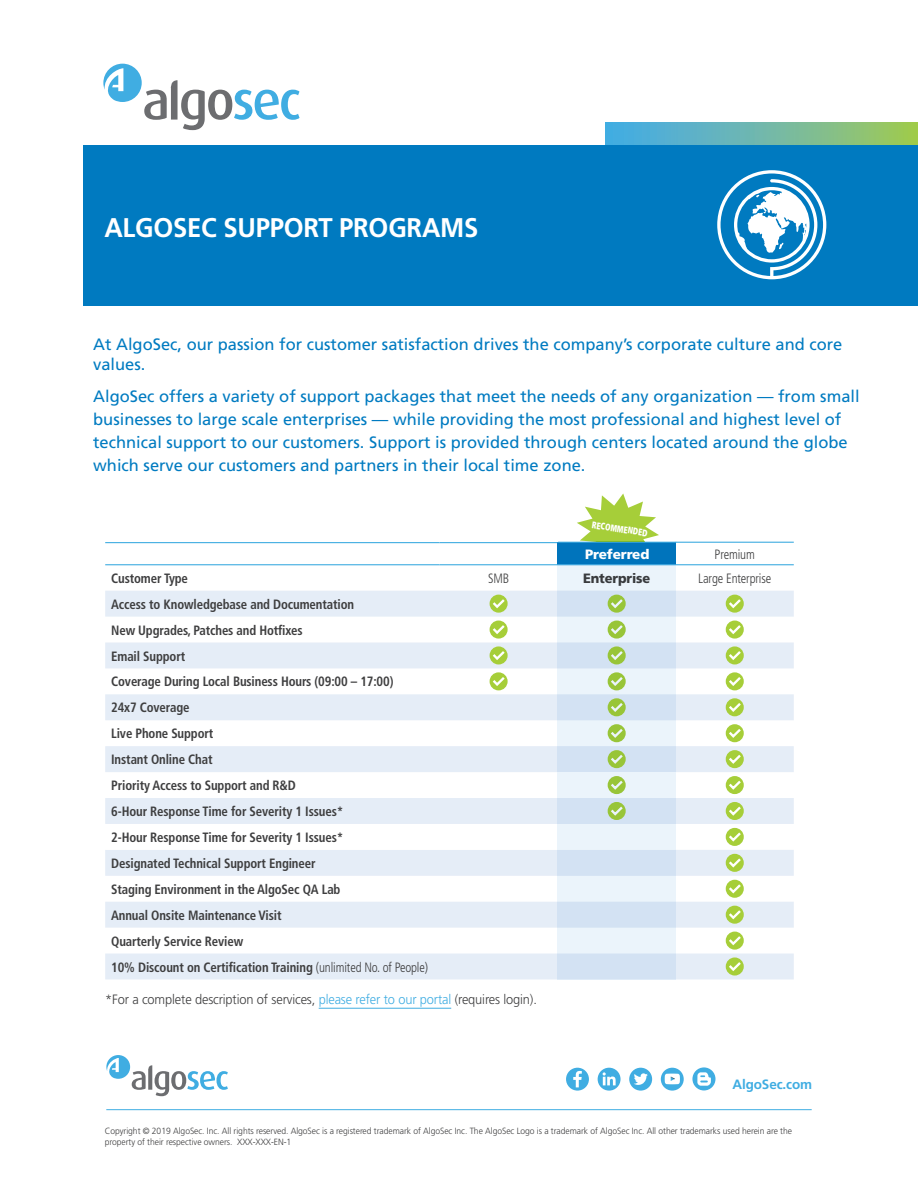
<style>
.page{position:relative;width:918px;height:1188px;background:#fff}
.page>*{position:absolute;margin:0;border:0;box-sizing:border-box;transform-origin:0 0}
.t1{font:700 27px "Frutiger LT Std";letter-spacing:-.01em;color:#fff;scale:.95 1}
.t2{font:16.5px/23.1px "Frutiger LT Std";color:#007bc1}
.t3{font:700 condensed 13.5px/26px "Frutiger";letter-spacing:-.01em;color:#3e3e3f;scale:.95 1}
.t4{font:300 13.5px "Frutiger LT Std";letter-spacing:-.01em;color:#3e3e3f;scale:.95 1}
.t5{font:300 condensed 13.5px/24px "Frutiger";letter-spacing:-.01em;color:#3e3e3f;text-align:center;scale:.95 1}
.t6{font:700 13.5px "Frutiger LT Std";letter-spacing:-.01em;color:#40ade2}
.t7{font:900 13.5px "Frutiger";letter-spacing:-.01em;color:#3e3e3f;scale:.95 1}
.L2_text{font:900 13.5px "Frutiger";letter-spacing:-.01em;color:#fff}
.t8{font:900 condensed 9.6px "Frutiger";color:#fff;scale:.8 1}
.Legal{font:300 9px/10.5px "Frutiger LT Std";letter-spacing:-.005em;color:#3e3e3f;scale:.95 1}
.s1{font-weight:300}
.s2{color:#40ade2}
</style>
<div class="page">
<svg style="left:606px;top:122px;width:312px;height:23px"></svg>
<div style="left:83px;top:145px;width:835px;height:161px;background:#007ac0"></div>
<svg style="left:103px;top:64px;width:197px;height:66px"></svg>
<svg style="left:717px;top:170px;width:109px;height:109px"></svg>
<hr style="left:319px;top:1008px;width:132px;height:1px;background:#40ade2">
<svg style="left:105px;top:494px;width:689px;height:70px"></svg>
<div style="left:558px;top:543px;width:118px;height:22px;background:#007ac0"></div>
<svg style="left:105px;top:565px;width:689px;height:26px"></svg>
<svg style="left:105px;top:591px;width:689px;height:388px;fill:#e5edf7"></svg>
<svg style="left:105px;top:824px;width:571px;height:26px"></svg>
<hr style="left:105px;top:564px;width:335px;height:1px;background:#40ade2">
<hr style="left:440px;top:564px;width:118px;height:1px;background:#40ade2">
<hr style="left:558px;top:564px;width:118px;height:1px;background:#40ade2">
<hr style="left:676px;top:564px;width:118px;height:1px;background:#40ade2">
<hr style="left:105px;top:542px;width:335px;height:1px;background:#40ade2">
<hr style="left:440px;top:542px;width:118px;height:1px;background:#40ade2">
<hr style="left:558px;top:542px;width:118px;height:1px;background:#40ade2">
<hr style="left:676px;top:542px;width:118px;height:1px;background:#40ade2">
<div style="left:490px;top:595px;width:18px;height:18px;border:2px solid #a6ce39;border-radius:50%"></div>
<svg style="left:490px;top:597px;width:17px;height:13px"></svg>
<div style="left:608px;top:595px;width:18px;height:18px;border:2px solid #a6ce39;border-radius:50%"></div>
<svg style="left:608px;top:597px;width:17px;height:13px"></svg>
<div style="left:726px;top:595px;width:18px;height:18px;border:2px solid #a6ce39;border-radius:50%"></div>
<svg style="left:726px;top:597px;width:17px;height:13px"></svg>
<div style="left:490px;top:621px;width:18px;height:18px;border:2px solid #a6ce39;border-radius:50%"></div>
<svg style="left:490px;top:623px;width:17px;height:13px"></svg>
<div style="left:608px;top:621px;width:18px;height:18px;border:2px solid #a6ce39;border-radius:50%"></div>
<svg style="left:608px;top:623px;width:17px;height:13px"></svg>
<div style="left:726px;top:621px;width:18px;height:18px;border:2px solid #a6ce39;border-radius:50%"></div>
<svg style="left:726px;top:623px;width:17px;height:13px"></svg>
<div style="left:490px;top:646px;width:18px;height:18px;border:2px solid #a6ce39;border-radius:50%"></div>
<svg style="left:490px;top:649px;width:17px;height:13px"></svg>
<div style="left:608px;top:646px;width:18px;height:18px;border:2px solid #a6ce39;border-radius:50%"></div>
<svg style="left:608px;top:649px;width:17px;height:13px"></svg>
<div style="left:726px;top:646px;width:18px;height:18px;border:2px solid #a6ce39;border-radius:50%"></div>
<svg style="left:726px;top:649px;width:17px;height:13px"></svg>
<div style="left:490px;top:672px;width:18px;height:18px;border:2px solid #a6ce39;border-radius:50%"></div>
<svg style="left:490px;top:675px;width:17px;height:13px"></svg>
<div style="left:608px;top:672px;width:18px;height:18px;border:2px solid #a6ce39;border-radius:50%"></div>
<svg style="left:608px;top:675px;width:17px;height:13px"></svg>
<div style="left:726px;top:672px;width:18px;height:18px;border:2px solid #a6ce39;border-radius:50%"></div>
<svg style="left:726px;top:675px;width:17px;height:13px"></svg>
<div style="left:608px;top:698px;width:18px;height:18px;border:2px solid #a6ce39;border-radius:50%"></div>
<svg style="left:608px;top:700px;width:17px;height:14px"></svg>
<div style="left:726px;top:698px;width:18px;height:18px;border:2px solid #a6ce39;border-radius:50%"></div>
<svg style="left:726px;top:700px;width:17px;height:14px"></svg>
<div style="left:608px;top:724px;width:18px;height:18px;border:2px solid #a6ce39;border-radius:50%"></div>
<svg style="left:608px;top:726px;width:17px;height:14px"></svg>
<div style="left:726px;top:724px;width:18px;height:18px;border:2px solid #a6ce39;border-radius:50%"></div>
<svg style="left:726px;top:726px;width:17px;height:14px"></svg>
<div style="left:608px;top:750px;width:18px;height:18px;border:2px solid #a6ce39;border-radius:50%"></div>
<svg style="left:608px;top:752px;width:17px;height:14px"></svg>
<div style="left:726px;top:750px;width:18px;height:18px;border:2px solid #a6ce39;border-radius:50%"></div>
<svg style="left:726px;top:752px;width:17px;height:14px"></svg>
<div style="left:558px;top:772px;width:118px;height:26px;background:#ebf4fb"></div>
<div style="left:608px;top:776px;width:18px;height:18px;border:2px solid #a6ce39;border-radius:50%"></div>
<svg style="left:608px;top:778px;width:17px;height:13px"></svg>
<div style="left:726px;top:776px;width:18px;height:18px;border:2px solid #a6ce39;border-radius:50%"></div>
<svg style="left:726px;top:778px;width:17px;height:13px"></svg>
<div style="left:608px;top:802px;width:18px;height:18px;border:2px solid #a6ce39;border-radius:50%"></div>
<svg style="left:608px;top:804px;width:17px;height:13px"></svg>
<div style="left:726px;top:802px;width:18px;height:18px;border:2px solid #a6ce39;border-radius:50%"></div>
<svg style="left:726px;top:804px;width:17px;height:13px"></svg>
<div style="left:726px;top:828px;width:18px;height:18px;border:2px solid #a6ce39;border-radius:50%"></div>
<svg style="left:726px;top:830px;width:17px;height:13px"></svg>
<div style="left:726px;top:854px;width:18px;height:18px;border:2px solid #a6ce39;border-radius:50%"></div>
<svg style="left:726px;top:856px;width:17px;height:13px"></svg>
<div style="left:726px;top:880px;width:18px;height:18px;border:2px solid #a6ce39;border-radius:50%"></div>
<svg style="left:726px;top:882px;width:17px;height:13px"></svg>
<div style="left:726px;top:906px;width:18px;height:18px;border:2px solid #a6ce39;border-radius:50%"></div>
<svg style="left:726px;top:908px;width:17px;height:13px"></svg>
<div style="left:726px;top:932px;width:18px;height:18px;border:2px solid #a6ce39;border-radius:50%"></div>
<svg style="left:726px;top:934px;width:17px;height:13px"></svg>
<div style="left:726px;top:957px;width:18px;height:19px;border:2px solid #a6ce39;border-radius:50%"></div>
<svg style="left:726px;top:960px;width:17px;height:13px"></svg>
<hr style="left:106px;top:1109px;width:706px;height:1px;background:#40ade2">
<div style="left:566px;top:1068px;width:23px;height:23px;background:#40ade2;border-radius:50%"></div>
<svg style="left:573px;top:1071px;width:9px;height:16px"></svg>
<svg style="left:598px;top:1068px;width:23px;height:23px"></svg>
<svg style="left:603px;top:1072px;width:13px;height:13px"></svg>
<div style="left:629px;top:1068px;width:23px;height:23px;background:#40ade2;border-radius:50%"></div>
<svg style="left:634px;top:1073px;width:14px;height:12px"></svg>
<svg style="left:661px;top:1068px;width:23px;height:23px"></svg>
<svg style="left:665px;top:1074px;width:15px;height:10px"></svg>
<svg style="left:106px;top:1055px;width:122px;height:41px"></svg>
<div style="left:692px;top:1067px;width:24px;height:23px;background:#40ade2;border-radius:50%"></div>
<svg style="left:697px;top:1072px;width:14px;height:14px"></svg>
<p class="t1" style="left:104px;top:212px;width:395px">ALGOSEC SUPPORT PROGRAMS</p>
<p class="t2" style="left:93px;top:335px;width:751px;line-height:19.8px">At AlgoSec, our passion for customer satisfaction drives the company s’ corporate culture and core values.</p>
<p class="t2" style="left:93px;top:385px;width:768px">AlgoSec offers a variety of support packages that meet the needs of any organization — from small businesses to large scale enterprises — while providing the most professional and highest level of technical support to our customers. Support is provided through centers located around the globe which serve our customers and partners in their local time zone.</p>
<p class="t3" style="left:111px;top:565px;width:335px">Customer Type<br>Access to Knowledgebase and Documentation<br>New Upgrades, Patches and Hotfixes<br>Email Support<br>Coverage During Local Business Hours )09:00 – 17:00(<br>24 7x Coverage<br>Live Phone Support<br>Instant Online Chat<br>Priority Access to Support and &amp;R D<br>6-Hour Response Time for Severity 1 Issues*<br>2-Hour Response Time for Severity 1 Issues*<br>Designated Technical Support Engineer<br>Staging Environment in the AlgoSec QA Lab<br>Annual Onsite Maintenance Visit<br>Quarterly Service Review<br>10% Discount on Certification Training <span class="s1">(unlimited No. of People(</span></p>
<p class="t4" style="left:105px;top:991px;width:456px">*For a complete description of services, <span class="s2">please refer to our portal</span> (requires login .(</p>
<p class="t5" style="left:488px;top:566px;width:24px">SMB</p>
<p class="t8" style="left:593px;top:519px;width:72px;rotate:8deg">RECOMMENDED</p>
<p class="L2_text" style="left:585px;top:546px;width:66px">Preferred</p>
<p class="t7" style="left:583px;top:570px;width:72px">Enterprise</p>
<p class="t5" style="left:698px;top:542px;width:78px">Premium<br>Large Enterprise</p>
<p class="t6" style="left:733px;top:1077px;width:81px">AlgoSec.com</p>
<p class="Legal" style="left:237px;top:1126px;width:586px;text-indent:-132px">Copyright © 2019 AlgoSec. Inc. All rights reserved. AlgoSec ais registered trademark of AlgoSec Inc. The AlgoSec Logo ais trademark of AlgoSec Inc. All other trademarks used herein are the<br>XXX-XXX-EN-1</p>
<p class="Legal" style="left:105px;top:1137px;width:136px">property of their respective owners.</p>
</div>
